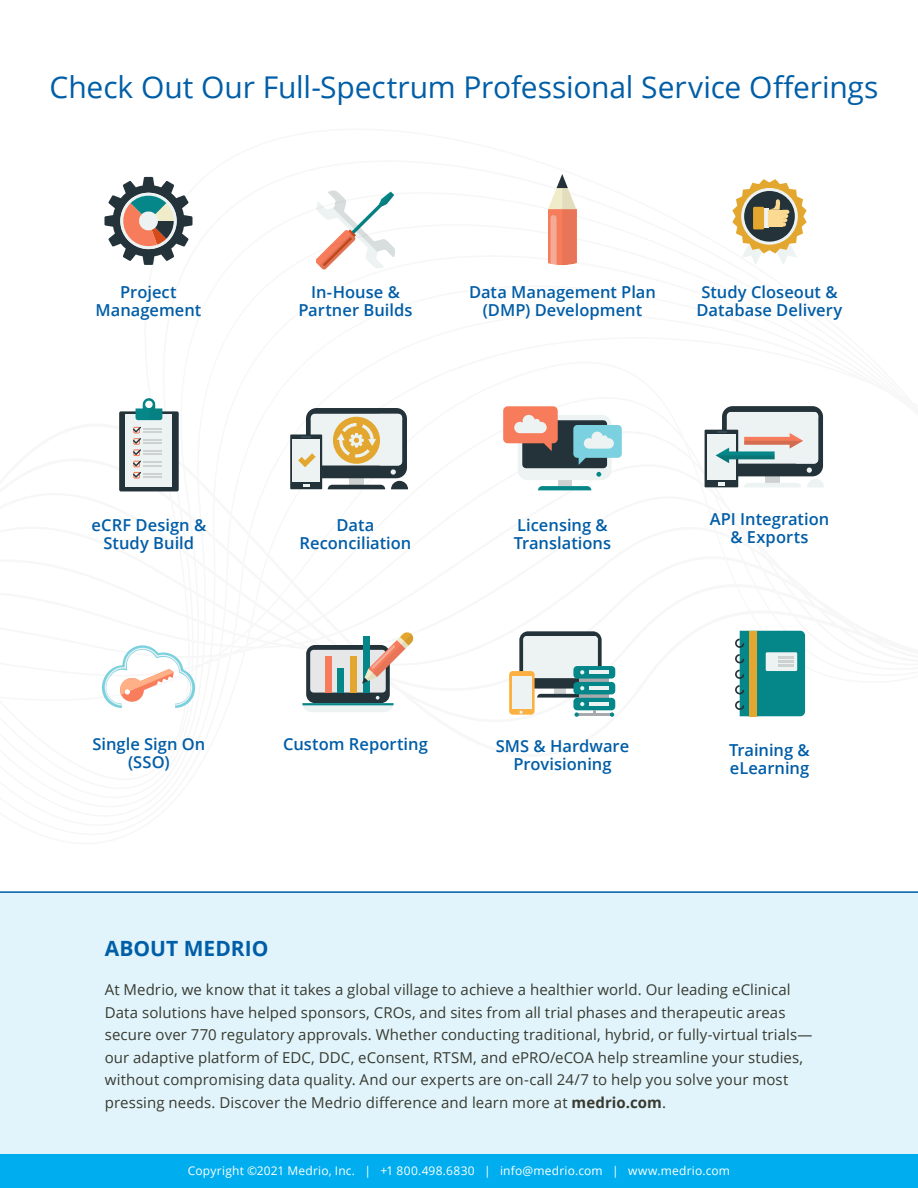
<style>
.page{position:relative;width:918px;height:1188px;background:#fff}
.page>*{position:absolute;margin:0;border:0;box-sizing:border-box;transform-origin:0 0}
.t1{font:30px "Open Sans";letter-spacing:-.005em;color:#005ea7}
.t2{font:700 21px "Open Sans";color:#005ea7}
.t3{font:600 16.5px/18px "Open Sans";color:#015da7;text-align:center}
.t4{font:15px/22.5px "Open Sans";letter-spacing:.005em;color:#383a2f}
.t5{font:12px "Open Sans";letter-spacing:.015em;color:#fff}
.s1{font-weight:700}
</style>
<div class="page">
<div style="left:0;top:1154px;width:918px;height:34px;background:#00aeef"></div>
<div style="left:0;top:891px;width:918px;height:263px;background:#e1f4fc"></div>
<hr style="left:0;top:891px;width:918px;height:2px;background:#005ea7">
<img style="left:316px;top:190px;width:79px;height:79px">
<div style="left:765px;top:476px;width:15px;height:7px;background:#cdd1d1"></div>
<svg style="left:744px;top:483px;width:57px;height:4px"></svg>
<div style="left:722px;top:406px;width:101px;height:70px;background:#243239;border-radius:11px"></div>
<svg style="left:807px;top:479px;width:17px;height:8px"></svg>
<div style="left:705px;top:430px;width:33px;height:57px;background:#243239"></div>
<div style="left:707px;top:435px;width:29px;height:45px;background:#edf3f3"></div>
<svg style="left:718px;top:482px;width:7px;height:3px"></svg>
<svg style="left:716px;top:412px;width:102px;height:61px"></svg>
<svg style="left:732px;top:179px;width:75px;height:86px"></svg>
<div style="left:306px;top:645px;width:84px;height:58px;background:#243239;border-radius:9px"></div>
<div style="left:310px;top:650px;width:76px;height:43px;background:#e6e7e8;border-radius:3px"></div>
<svg style="left:302px;top:696px;width:92px;height:16px"></svg>
<div style="left:325px;top:656px;width:6px;height:37px;background:#f77c5b"></div>
<div style="left:338px;top:668px;width:6px;height:25px;background:#058789"></div>
<div style="left:351px;top:656px;width:6px;height:37px;background:#e3a72f"></div>
<div style="left:363px;top:636px;width:6px;height:57px;background:#058789"></div>
<svg style="left:362px;top:632px;width:52px;height:52px"></svg>
<div style="left:519px;top:631px;width:83px;height:58px;background:#243239;border-radius:9px"></div>
<svg style="left:598px;top:679px;width:11px;height:19px"></svg>
<div style="left:573px;top:698px;width:42px;height:12px;background:#058789;border-radius:4px"></div>
<hr style="left:589px;top:702px;width:19px;height:4px;background:#edf3f3">
<div style="left:573px;top:682px;width:42px;height:12px;background:#058789;border-radius:4px"></div>
<hr style="left:589px;top:686px;width:19px;height:4px;background:#edf3f3">
<div style="left:573px;top:666px;width:42px;height:13px;background:#058789;border-radius:4px"></div>
<hr style="left:589px;top:670px;width:19px;height:4px;background:#edf3f3">
<hr style="left:577px;top:714px;width:35px;height:2px;background:#a7a9ac">
<svg style="left:610px;top:712px;width:4px;height:5px"></svg>
<div style="left:509px;top:671px;width:26px;height:44px;background:#fbb040;border-radius:4px"></div>
<div style="left:512px;top:677px;width:20px;height:32px;background:#edf3f3"></div>
<svg style="left:519px;top:636px;width:79px;height:81px"></svg>
<svg style="left:548px;top:174px;width:28px;height:91px"></svg>
<svg style="left:104px;top:177px;width:89px;height:88px"></svg>
<div style="left:349px;top:478px;width:15px;height:7px;background:#cdd1d1"></div>
<svg style="left:328px;top:485px;width:57px;height:4px"></svg>
<svg style="left:306px;top:408px;width:101px;height:70px"></svg>
<svg style="left:391px;top:481px;width:17px;height:8px"></svg>
<div style="left:290px;top:435px;width:32px;height:54px;background:#243239"></div>
<div style="left:292px;top:439px;width:28px;height:43px;background:#edf3f3"></div>
<svg style="left:303px;top:484px;width:6px;height:3px"></svg>
<svg style="left:298px;top:414px;width:104px;height:61px"></svg>
<svg style="left:735px;top:631px;width:70px;height:85px;background:#42988c"></svg>
<div style="left:558px;top:480px;width:13px;height:6px;background:#cdd1d1"></div>
<svg style="left:538px;top:486px;width:53px;height:4px"></svg>
<div style="left:518px;top:415px;width:94px;height:65px;background:#edf3f3;border-radius:10px"></div>
<div style="left:522px;top:420px;width:85px;height:48px;background:#243239;border-radius:4px"></div>
<svg style="left:596px;top:472px;width:5px;height:5px"></svg>
<svg style="left:503px;top:406px;width:55px;height:45px"></svg>
<svg style="left:573px;top:425px;width:49px;height:40px"></svg>
<div style="left:119px;top:411px;width:60px;height:80px;background:#243239;border-radius:2px"></div>
<div style="left:126px;top:414px;width:46px;height:72px;background:#edf3f3"></div>
<svg style="left:136px;top:398px;width:26px;height:22px"></svg>
<svg style="left:101px;top:427px;width:95px;height:281px"></svg>
<h1 class="t1" style="left:50px;top:67px;width:831px">Check Out Our Full-Spectrum Professional Service Offerings</h1>
<p class="t3" style="left:96px;top:285px;width:107px">Project<br>Management</p>
<p class="t3" style="left:298px;top:285px;width:116px">In-House &amp;<br>Partner Builds</p>
<p class="t3" style="left:469px;top:285px;width:188px">Data Management Plan (DMP) Development</p>
<p class="t3" style="left:697px;top:285px;width:147px;text-align:left">Study Closeout &amp;<br>Database Delivery</p>
<p class="t3" style="left:92px;top:517px;width:116px">eCRF Design &amp;<br>Study Build</p>
<p class="t3" style="left:300px;top:517px;width:113px">Data<br>Reconciliation</p>
<p class="t3" style="left:514px;top:517px;width:99px;text-align:left">Licensing &amp;<br>Translations</p>
<p class="t3" style="left:710px;top:512px;width:121px">API Integration &amp; Exports</p>
<p class="t3" style="left:92px;top:737px;width:115px">Single Sign On</p>
<p class="t3" style="left:283px;top:737px;width:146px">Custom Reporting</p>
<p class="t3" style="left:128px;top:755px;width:43px">(SSO)</p>
<p class="t3" style="left:496px;top:739px;width:135px">SMS &amp; Hardware<br>Provisioning</p>
<p class="t3" style="left:729px;top:742px;width:82px;text-align:left">Training &amp; eLearning</p>
<h2 class="t2" style="left:105px;top:940px;width:165px">ABOUT MEDRIO</h2>
<p class="t4" style="left:105px;top:978px;width:709px">At Medrio, we know that it takes a global village to achieve a healthier world. Our leading eClinical Data solutions have helped sponsors, CROs, and sites from all trial phases and therapeutic areas secure over 770 regulatory approvals. Whether conducting traditional, hybrid, or fully-virtual trials— our adaptive platform of EDC, DDC, eConsent, RTSM, and ePRO/eCOA help streamline your studies, without compromising data quality. And our experts are on-call 24/7 to help you solve your most pressing needs. Discover the Medrio difference and learn more at <span class="s1">medrio.com</span>.</p>
<p class="t5" style="left:188px;top:1163px;width:544px">Copyright ©2021 Medrio, Inc. | +1 800.498.6830 | info@medrio.com | www.medrio.com</p>
</div>
